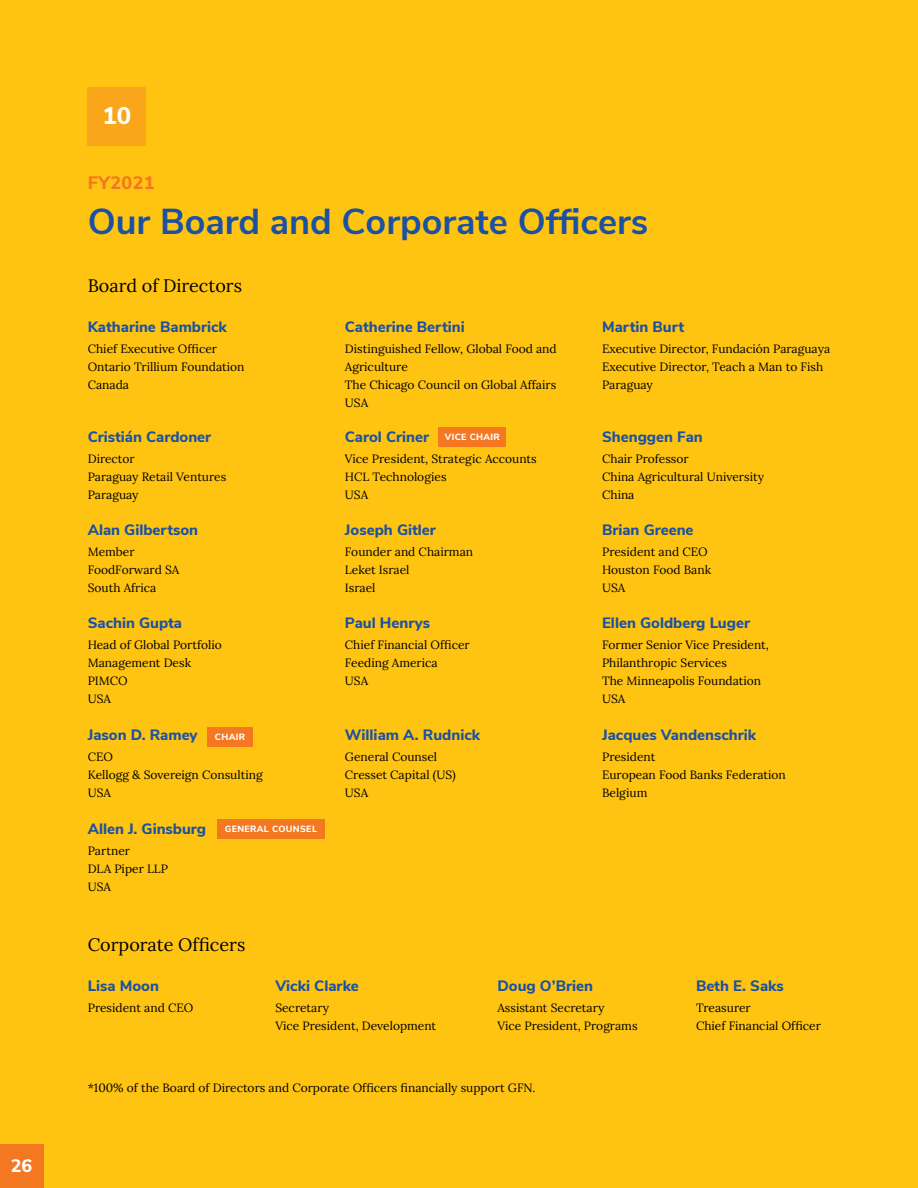
<style>
.page{position:relative;width:918px;height:1188px;background:#ffc411}
.page>*{position:absolute;margin:0;border:0;box-sizing:border-box;transform-origin:0 0}
.t1{font:700 36px "Nunito Sans";color:#1b51a3}
.t2{font:800 24px "Nunito Sans";color:#fff}
.t3{font:18px "Lora";color:#000}
.t4{font:800 18px "Nunito Sans";letter-spacing:.02em;color:#f47721}
.t5{font:800 18px "Nunito Sans";color:#fff}
.t6{font:800 15px "Nunito Sans";color:#1b51a3}
.t7{font:12px/18px "Lora";color:#000}
.t8{font:800 9px "Nunito Sans";letter-spacing:.04em;color:#fff}
</style>
<div class="page">
<div style="left:0;top:1145px;width:43px;height:43px;background:#f47721"></div>
<div style="left:88px;top:88px;width:58px;height:58px;background:#faa61a"></div>
<div style="left:438px;top:427px;width:68px;height:20px;background:#f47721"></div>
<div style="left:207px;top:727px;width:46px;height:19px;background:#f47721"></div>
<div style="left:217px;top:819px;width:108px;height:20px;background:#f47721"></div>
<h3 class="t5" style="left:11px;top:1153px;width:23px">26</h3>
<h2 class="t2" style="left:102px;top:98px;width:30px">10</h2>
<h3 class="t4" style="left:88px;top:169px;width:68px">FY2021</h3>
<h1 class="t1" style="left:88px;top:196px;width:562px">Our Board and Corporate Officers</h1>
<h3 class="t3" style="left:88px;top:272px;width:156px">Board of Directors</h3>
<p class="t6" style="left:88px;top:316px;width:141px">Katharine Bambrick</p>
<p class="t7" style="left:88px;top:339px;width:158px">Chief Executive Officer<br>Ontario Trillium Foundation<br>Canada</p>
<p class="t6" style="left:88px;top:426px;width:125px">Cristián Cardoner</p>
<p class="t7" style="left:88px;top:449px;width:140px">Director<br>Paraguay Retail Ventures<br>Paraguay</p>
<p class="t6" style="left:88px;top:519px;width:112px">Alan Gilbertson</p>
<p class="t7" style="left:88px;top:542px;width:93px">Member<br>FoodForward SA<br>South Africa</p>
<p class="t6" style="left:88px;top:612px;width:96px">Sachin Gupta</p>
<p class="t7" style="left:88px;top:635px;width:136px">Head of Global Portfolio<br>Management Desk<br>PIMCO<br>USA</p>
<p class="t6" style="left:88px;top:724px;width:111px">Jason D. Ramey</p>
<p class="t7" style="left:88px;top:747px;width:176px">CEO<br>Kellogg &amp; Sovereign Consulting<br>USA</p>
<p class="t6" style="left:88px;top:818px;width:120px">Allen J. Ginsburg</p>
<p class="t7" style="left:88px;top:841px;width:82px">Partner<br>DLA Piper LLP<br>USA</p>
<p class="t8" style="left:215px;top:730px;width:32px">CHAIR</p>
<p class="t8" style="left:225px;top:822px;width:94px">GENERAL COUNSEL</p>
<h3 class="t3" style="left:88px;top:931px;width:159px">Corporate Officers</h3>
<p class="t6" style="left:345px;top:316px;width:121px">Catherine Bertini</p>
<p class="t7" style="left:345px;top:339px;width:213px">Distinguished Fellow, Global Food and<br>Agriculture<br>The Chicago Council on Global Affairs<br>USA</p>
<p class="t6" style="left:345px;top:426px;width:86px">Carol Criner</p>
<p class="t7" style="left:345px;top:449px;width:193px">Vice President, Strategic Accounts<br>HCL Technologies<br>USA</p>
<p class="t6" style="left:345px;top:519px;width:92px">Joseph Gitler</p>
<p class="t7" style="left:345px;top:542px;width:130px">Founder and Chairman<br>Leket Israel<br>Israel</p>
<p class="t6" style="left:345px;top:612px;width:87px">Paul Henrys</p>
<p class="t7" style="left:345px;top:635px;width:126px">Chief Financial Officer<br>Feeding America<br>USA</p>
<p class="t8" style="left:445px;top:430px;width:57px">VICE CHAIR</p>
<p class="t6" style="left:345px;top:724px;width:137px">William A. Rudnick</p>
<p class="t7" style="left:345px;top:747px;width:113px">General Counsel<br>Cresset Capital (US)<br>USA</p>
<p class="t6" style="left:602px;top:316px;width:84px">Martin Burt</p>
<p class="t7" style="left:602px;top:339px;width:230px">Executive Director, Fundación Paraguaya<br>Executive Director, Teach a Man to Fish<br>Paraguay</p>
<p class="t6" style="left:602px;top:426px;width:102px">Shenggen Fan</p>
<p class="t7" style="left:602px;top:449px;width:164px">Chair Professor<br>China Agricultural University<br>China</p>
<p class="t6" style="left:602px;top:519px;width:93px">Brian Greene</p>
<p class="t7" style="left:602px;top:542px;width:111px">President and CEO<br>Houston Food Bank<br>USA</p>
<p class="t6" style="left:602px;top:612px;width:149px">Ellen Goldberg Luger</p>
<p class="t7" style="left:602px;top:635px;width:168px">Former Senior Vice President,<br>Philanthropic Services<br>The Minneapolis Foundation<br>USA</p>
<p class="t6" style="left:602px;top:724px;width:156px">Jacques Vandenschrik</p>
<p class="t7" style="left:602px;top:747px;width:185px">President<br>European Food Banks Federation<br>Belgium</p>
<p class="t6" style="left:88px;top:975px;width:73px">Lisa Moon</p>
<p class="t7" style="left:88px;top:998px;width:107px">President and CEO</p>
<p class="t6" style="left:275px;top:975px;width:85px">Vicki Clarke</p>
<p class="t7" style="left:275px;top:998px;width:162px">Secretary<br>Vice President, Development</p>
<p class="t6" style="left:497px;top:975px;width:97px">Doug O’Brien</p>
<p class="t7" style="left:497px;top:998px;width:142px">Assistant Secretary<br>Vice President, Programs</p>
<p class="t7" style="left:88px;top:1078px;width:449px">*100% of the Board of Directors and Corporate Officers financially support GFN.</p>
<p class="t6" style="left:696px;top:975px;width:89px">Beth E. Saks</p>
<p class="t7" style="left:696px;top:998px;width:126px">Treasurer<br>Chief Financial Officer</p>
</div>
